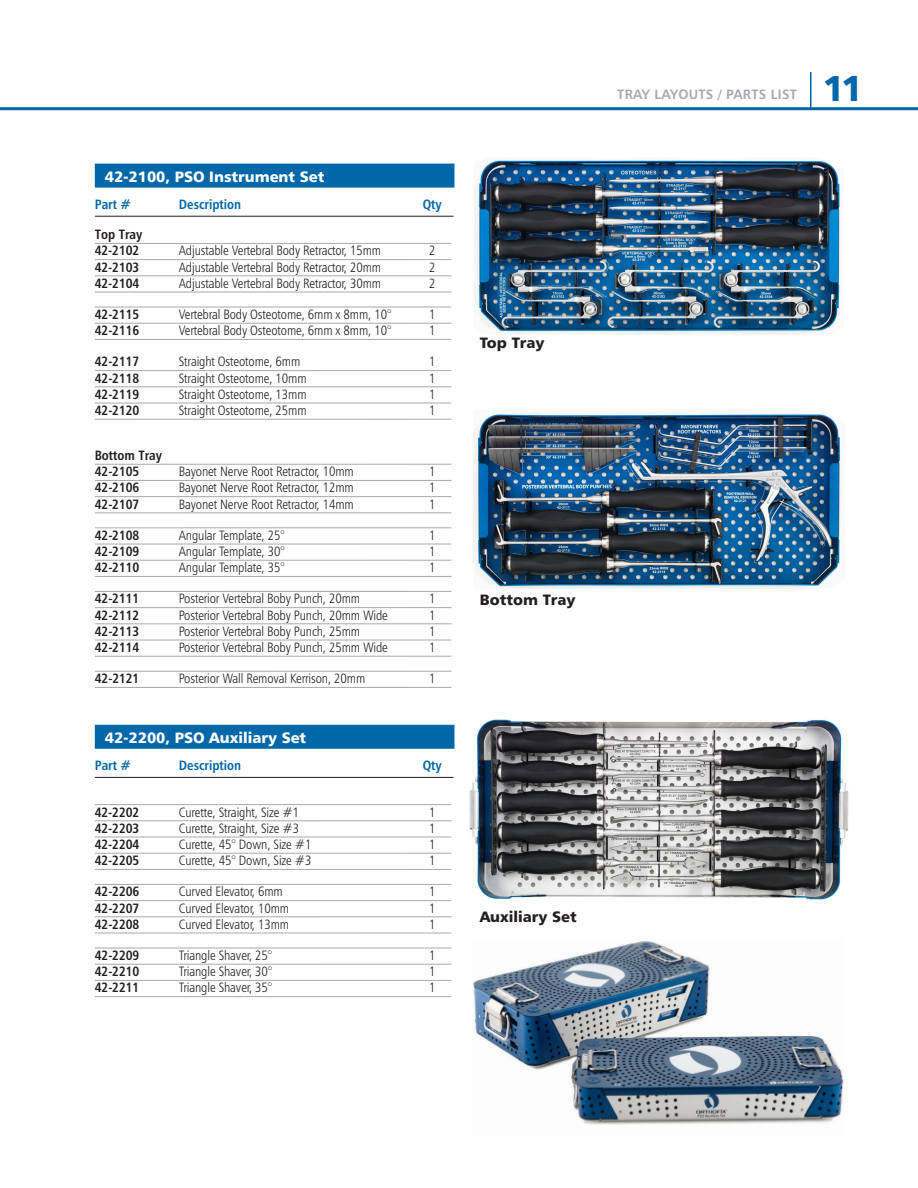
<style>
.page{position:relative;width:918px;height:1188px;background:#fff}
.page>*{position:absolute;margin:0;border:0;box-sizing:border-box;transform-origin:0 0}
.t1{font:36px "Humanist 777 BT Black B";color:#0068a9}
.t2{font:15px "Humanist 777 BT Black B";color:#fff}
.t3{font:15px "Humanist 777 BT Black B";color:#231f20}
.t4{font:13.5px "Humanist 777 BT Light Condensed B";letter-spacing:-.01em;color:#231f20}
.t5{font:13.5px "Humanist 777 BT Bold Condensed B";letter-spacing:-.01em;color:#231f20}
.t6{font:13.5px "Humanist 777 BT Bold Condensed B";color:#0068a9}
.t7{font:13.5px "Humanist 777 BT Bold B";letter-spacing:.02em;color:#a8a9ad}
</style>
<div class="page">
<hr style="left:0;top:107px;width:918px;height:3px;background:#0068a9">
<hr style="left:810px;top:72px;width:2px;height:36px;background:#0068a9">
<img style="left:473px;top:941px;width:371px;height:184px">
<div style="left:95px;top:164px;width:360px;height:24px;background:#0068a9"></div>
<div style="left:95px;top:725px;width:360px;height:24px;background:#0068a9"></div>
<hr style="left:95px;top:216px;width:359px;height:1px;background:#231f20">
<hr style="left:95px;top:777px;width:359px;height:1px;background:#231f20">
<hr style="left:95px;top:243px;width:356px;height:1px;background:#a8a9ad">
<hr style="left:95px;top:259px;width:356px;height:1px;background:#a8a9ad">
<hr style="left:95px;top:275px;width:356px;height:1px;background:#a8a9ad">
<hr style="left:95px;top:292px;width:356px;height:1px;background:#a8a9ad">
<hr style="left:95px;top:307px;width:356px;height:1px;background:#a8a9ad">
<hr style="left:95px;top:323px;width:356px;height:1px;background:#a8a9ad">
<hr style="left:95px;top:339px;width:356px;height:1px;background:#a8a9ad">
<hr style="left:95px;top:370px;width:356px;height:1px;background:#a8a9ad">
<hr style="left:95px;top:386px;width:356px;height:1px;background:#a8a9ad">
<hr style="left:95px;top:403px;width:356px;height:1px;background:#a8a9ad">
<hr style="left:95px;top:419px;width:356px;height:1px;background:#a8a9ad">
<hr style="left:95px;top:464px;width:356px;height:1px;background:#a8a9ad">
<hr style="left:95px;top:480px;width:356px;height:1px;background:#a8a9ad">
<hr style="left:95px;top:496px;width:356px;height:1px;background:#a8a9ad">
<hr style="left:95px;top:512px;width:356px;height:1px;background:#a8a9ad">
<hr style="left:95px;top:527px;width:356px;height:1px;background:#a8a9ad">
<hr style="left:95px;top:544px;width:356px;height:1px;background:#a8a9ad">
<hr style="left:95px;top:560px;width:356px;height:1px;background:#a8a9ad">
<hr style="left:95px;top:576px;width:356px;height:1px;background:#a8a9ad">
<hr style="left:95px;top:591px;width:356px;height:1px;background:#a8a9ad">
<hr style="left:95px;top:607px;width:356px;height:1px;background:#a8a9ad">
<hr style="left:95px;top:623px;width:356px;height:1px;background:#a8a9ad">
<hr style="left:95px;top:640px;width:356px;height:1px;background:#a8a9ad">
<hr style="left:95px;top:656px;width:356px;height:1px;background:#a8a9ad">
<hr style="left:95px;top:671px;width:356px;height:1px;background:#a8a9ad">
<hr style="left:95px;top:687px;width:356px;height:1px;background:#a8a9ad">
<hr style="left:95px;top:804px;width:356px;height:1px;background:#a8a9ad">
<hr style="left:95px;top:820px;width:356px;height:1px;background:#a8a9ad">
<hr style="left:95px;top:837px;width:356px;height:1px;background:#a8a9ad">
<hr style="left:95px;top:853px;width:356px;height:1px;background:#a8a9ad">
<hr style="left:95px;top:869px;width:356px;height:1px;background:#a8a9ad">
<hr style="left:95px;top:884px;width:356px;height:1px;background:#a8a9ad">
<hr style="left:95px;top:900px;width:356px;height:1px;background:#a8a9ad">
<hr style="left:95px;top:916px;width:356px;height:1px;background:#a8a9ad">
<hr style="left:95px;top:933px;width:356px;height:1px;background:#a8a9ad">
<hr style="left:95px;top:948px;width:356px;height:1px;background:#a8a9ad">
<hr style="left:95px;top:964px;width:356px;height:1px;background:#a8a9ad">
<hr style="left:95px;top:980px;width:356px;height:1px;background:#a8a9ad">
<hr style="left:95px;top:996px;width:356px;height:1px;background:#a8a9ad">
<img style="left:469px;top:719px;width:380px;height:181px">
<img style="left:474px;top:413px;width:368px;height:175px">
<img style="left:476px;top:160px;width:365px;height:174px">
<p class="t2" style="left:105px;top:167px;width:221px">42-2100, PSO Instrument Set</p>
<p class="t6" style="left:95px;top:196px;width:38px">Part #</p>
<p class="t6" style="left:179px;top:196px;width:64px">Description</p>
<p class="t6" style="left:423px;top:196px;width:21px">Qty</p>
<p class="t5" style="left:95px;top:226px;width:49px">Top Tray</p>
<p class="t5" style="left:95px;top:242px;width:46px">42-2102</p>
<p class="t4" style="left:179px;top:242px;width:204px">Adjustable Vertebral Body Retractor, 15mm</p>
<p class="t4" style="left:429px;top:242px;width:8px">2</p>
<p class="t5" style="left:95px;top:258px;width:46px">42-2103</p>
<p class="t4" style="left:179px;top:259px;width:204px">Adjustable Vertebral Body Retractor, 20mm</p>
<p class="t4" style="left:429px;top:259px;width:8px">2</p>
<p class="t5" style="left:95px;top:275px;width:46px">42-2104</p>
<p class="t4" style="left:179px;top:275px;width:204px">Adjustable Vertebral Body Retractor, 30mm</p>
<p class="t4" style="left:429px;top:275px;width:8px">2</p>
<p class="t5" style="left:95px;top:306px;width:46px">42-2115</p>
<p class="t4" style="left:179px;top:306px;width:214px">Vertebral Body Osteotome, 6mm x 8mm, 10°</p>
<p class="t4" style="left:429px;top:306px;width:8px">1</p>
<p class="t5" style="left:95px;top:322px;width:46px">42-2116</p>
<p class="t4" style="left:179px;top:322px;width:214px">Vertebral Body Osteotome, 6mm x 8mm, 10°</p>
<p class="t4" style="left:429px;top:322px;width:8px">1</p>
<p class="t5" style="left:95px;top:353px;width:46px">42-2117</p>
<p class="t4" style="left:179px;top:353px;width:123px">Straight Osteotome, 6mm</p>
<p class="t4" style="left:429px;top:353px;width:8px">1</p>
<p class="t5" style="left:95px;top:369px;width:46px">42-2118</p>
<p class="t4" style="left:179px;top:370px;width:129px">Straight Osteotome, 10mm</p>
<p class="t4" style="left:429px;top:370px;width:8px">1</p>
<p class="t5" style="left:95px;top:386px;width:46px">42-2119</p>
<p class="t4" style="left:179px;top:386px;width:129px">Straight Osteotome, 13mm</p>
<p class="t4" style="left:429px;top:386px;width:8px">1</p>
<p class="t5" style="left:95px;top:402px;width:46px">42-2120</p>
<p class="t4" style="left:179px;top:402px;width:129px">Straight Osteotome, 25mm</p>
<p class="t4" style="left:429px;top:402px;width:8px">1</p>
<p class="t5" style="left:95px;top:447px;width:69px">Bottom Tray</p>
<p class="t5" style="left:95px;top:463px;width:46px">42-2105</p>
<p class="t4" style="left:179px;top:463px;width:177px">Bayonet Nerve Root Retractor, 10mm</p>
<p class="t4" style="left:429px;top:463px;width:8px">1</p>
<p class="t5" style="left:95px;top:479px;width:46px">42-2106</p>
<p class="t4" style="left:179px;top:479px;width:177px">Bayonet Nerve Root Retractor, 12mm</p>
<p class="t4" style="left:429px;top:479px;width:8px">1</p>
<p class="t5" style="left:95px;top:495px;width:46px">42-2107</p>
<p class="t4" style="left:179px;top:496px;width:177px">Bayonet Nerve Root Retractor, 14mm</p>
<p class="t4" style="left:429px;top:496px;width:8px">1</p>
<p class="t5" style="left:95px;top:527px;width:46px">42-2108</p>
<p class="t4" style="left:179px;top:527px;width:108px">Angular Template, 25°</p>
<p class="t4" style="left:429px;top:527px;width:8px">1</p>
<p class="t5" style="left:95px;top:543px;width:46px">42-2109</p>
<p class="t4" style="left:179px;top:543px;width:108px">Angular Template, 30°</p>
<p class="t4" style="left:429px;top:543px;width:8px">1</p>
<p class="t5" style="left:95px;top:559px;width:46px">42-2110</p>
<p class="t4" style="left:179px;top:559px;width:108px">Angular Template, 35°</p>
<p class="t4" style="left:429px;top:559px;width:8px">1</p>
<p class="t5" style="left:95px;top:590px;width:46px">42-2111</p>
<p class="t4" style="left:179px;top:590px;width:183px">Posterior Vertebral Boby Punch, 20mm</p>
<p class="t4" style="left:429px;top:590px;width:8px">1</p>
<p class="t5" style="left:95px;top:606px;width:46px">42-2112</p>
<p class="t4" style="left:179px;top:607px;width:211px">Posterior Vertebral Boby Punch, 20mm Wide</p>
<p class="t4" style="left:429px;top:607px;width:8px">1</p>
<p class="t5" style="left:95px;top:623px;width:46px">42-2113</p>
<p class="t4" style="left:179px;top:623px;width:183px">Posterior Vertebral Boby Punch, 25mm</p>
<p class="t4" style="left:429px;top:623px;width:8px">1</p>
<p class="t5" style="left:95px;top:639px;width:46px">42-2114</p>
<p class="t4" style="left:179px;top:639px;width:211px">Posterior Vertebral Boby Punch, 25mm Wide</p>
<p class="t4" style="left:429px;top:639px;width:8px">1</p>
<p class="t5" style="left:95px;top:670px;width:46px">42-2121</p>
<p class="t4" style="left:179px;top:670px;width:188px">Posterior Wall Removal Kerrison, 20mm</p>
<p class="t4" style="left:429px;top:670px;width:8px">1</p>
<p class="t2" style="left:105px;top:728px;width:203px">42-2200, PSO Auxiliary Set</p>
<p class="t6" style="left:95px;top:757px;width:38px">Part #</p>
<p class="t6" style="left:179px;top:757px;width:64px">Description</p>
<p class="t6" style="left:423px;top:757px;width:21px">Qty</p>
<p class="t5" style="left:95px;top:803px;width:46px">42-2202</p>
<p class="t4" style="left:179px;top:804px;width:122px">Curette, Straight, Size #1</p>
<p class="t4" style="left:429px;top:804px;width:8px">1</p>
<p class="t5" style="left:95px;top:820px;width:46px">42-2203</p>
<p class="t4" style="left:179px;top:820px;width:122px">Curette, Straight, Size #3</p>
<p class="t4" style="left:429px;top:820px;width:8px">1</p>
<p class="t5" style="left:95px;top:836px;width:46px">42-2204</p>
<p class="t4" style="left:179px;top:836px;width:134px">Curette, 45° Down, Size #1</p>
<p class="t4" style="left:429px;top:836px;width:8px">1</p>
<p class="t5" style="left:95px;top:852px;width:46px">42-2205</p>
<p class="t4" style="left:179px;top:852px;width:134px">Curette, 45° Down, Size #3</p>
<p class="t4" style="left:429px;top:852px;width:8px">1</p>
<p class="t5" style="left:95px;top:883px;width:46px">42-2206</p>
<p class="t4" style="left:179px;top:883px;width:106px">Curved Elevator, 6mm</p>
<p class="t4" style="left:429px;top:883px;width:8px">1</p>
<p class="t5" style="left:95px;top:899px;width:46px">42-2207</p>
<p class="t4" style="left:179px;top:900px;width:112px">Curved Elevator, 10mm</p>
<p class="t4" style="left:429px;top:900px;width:8px">1</p>
<p class="t5" style="left:95px;top:916px;width:46px">42-2208</p>
<p class="t4" style="left:179px;top:916px;width:112px">Curved Elevator, 13mm</p>
<p class="t4" style="left:429px;top:916px;width:8px">1</p>
<p class="t5" style="left:95px;top:947px;width:46px">42-2209</p>
<p class="t4" style="left:179px;top:947px;width:95px">Triangle Shaver, 25°</p>
<p class="t4" style="left:429px;top:947px;width:8px">1</p>
<p class="t5" style="left:95px;top:963px;width:46px">42-2210</p>
<p class="t4" style="left:179px;top:963px;width:95px">Triangle Shaver, 30°</p>
<p class="t4" style="left:429px;top:963px;width:8px">1</p>
<p class="t5" style="left:95px;top:979px;width:46px">42-2211</p>
<p class="t4" style="left:179px;top:979px;width:95px">Triangle Shaver, 35°</p>
<p class="t4" style="left:429px;top:979px;width:8px">1</p>
<p class="t3" style="left:480px;top:333px;width:66px">Top Tray</p>
<p class="t3" style="left:480px;top:590px;width:97px">Bottom Tray</p>
<p class="t3" style="left:480px;top:907px;width:99px">Auxiliary Set</p>
<p class="t7" style="left:617px;top:86px;width:181px">TRAY LAYOUTS / PARTS LIST</p>
<p class="t1" style="left:823px;top:65px;width:42px">11</p>
</div>
